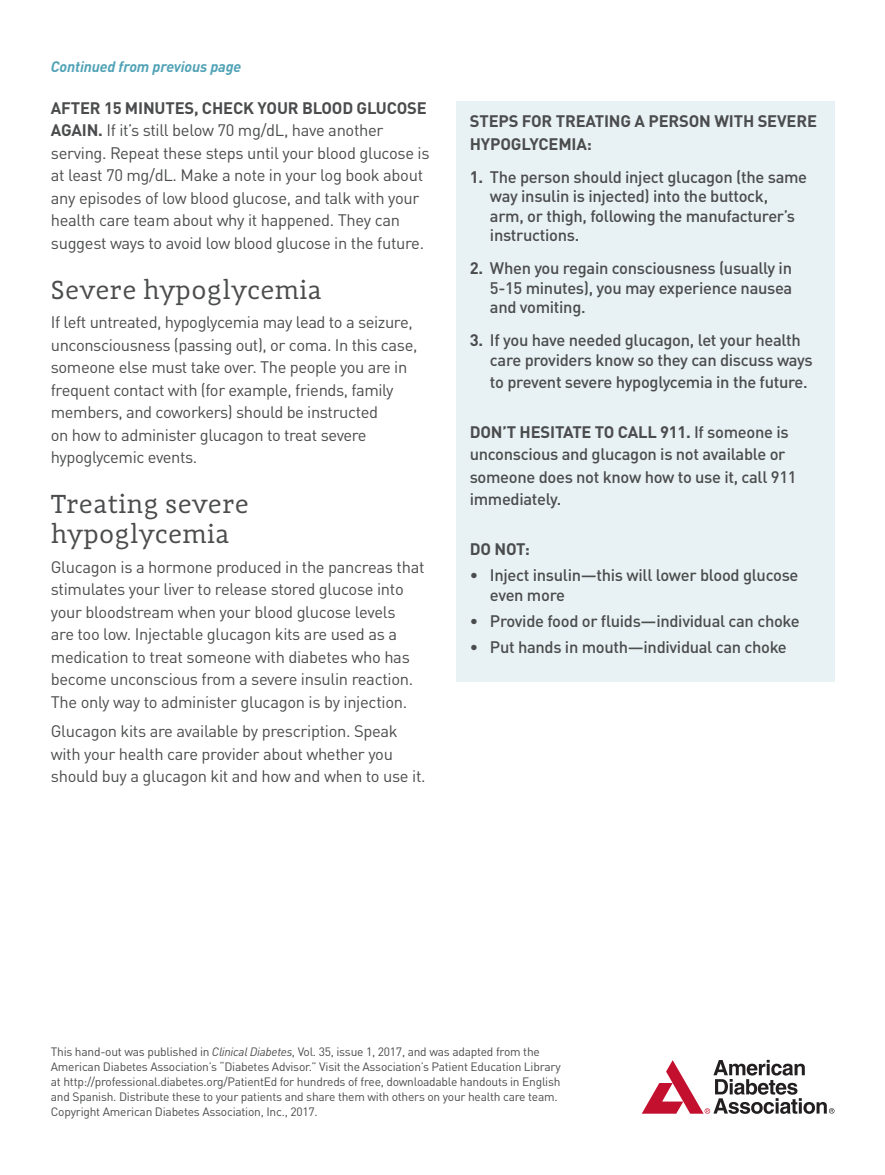
<style>
.page{position:relative;width:885px;height:1175px;background:#fff}
.page>*{position:absolute;margin:0;border:0;box-sizing:border-box;transform-origin:0 0}
.t1{font:27px/30px "Adagio Slab";letter-spacing:.01em;color:#4b4c4d}
.t2{font:16.5px/22.5px "DINOT";letter-spacing:-.02em;color:#4b4c4d}
.t3{font:500 16.5px/19.5px "DINOT";letter-spacing:-.02em;color:#4b4c4d}
.t4{font:700 16.5px/22.5px "DINOT";letter-spacing:-.01em;color:#4b4c4d}
.t5{font:italic 700 15px "DINOT";letter-spacing:-.01em;color:#50a2b6}
.t6{font:12px/15px "DINOT";letter-spacing:-.02em;color:#4b4c4d}
.s1{font-weight:700}
.s2{font-style:italic}
</style>
<div class="page">
<div style="left:456px;top:101px;width:378px;height:580px;background:#e8f1f4"></div>
<svg style="left:642px;top:1059px;width:192px;height:54px"></svg>
<p class="t5" style="left:51px;top:57px;width:192px">Continued from previous page</p>
<p class="t2" style="left:51px;top:96px;width:380px"><span class="s1">AFTER 15 MINUTES, CHECK YOUR BLOOD GLUCOSE AGAIN.</span> If it’s still below 70 mg/dL, have another serving. Repeat these steps until your blood glucose is at least 70 mg/dL. Make a note in your log book about any episodes of low blood glucose, and talk with your health care team about why it happened. They can suggest ways to avoid low blood glucose in the future.</p>
<p class="t1" style="left:51px;top:275px;width:272px">Severe hypoglycemia</p>
<p class="t2" style="left:51px;top:311px;width:368px">If left untreated, hypoglycemia may lead to a seizure, unconsciousness (passing out), or coma. In this case, someone else must take over. The people you are in frequent contact with (for example, friends, family members, and coworkers) should be instructed<br>on how to administer glucagon to treat severe hypoglycemic events.</p>
<p class="t1" style="left:51px;top:489px;width:200px">Treating severe hypoglycemia</p>
<p class="t2" style="left:51px;top:555px;width:375px">Glucagon is a hormone produced in the pancreas that stimulates your liver to release stored glucose into your bloodstream when your blood glucose levels<br>are too low. Injectable glucagon kits are used as a medication to treat someone with diabetes who has become unconscious from a severe insulin reaction.<br>The only way to administer glucagon is by injection.</p>
<p class="t2" style="left:51px;top:719px;width:376px">Glucagon kits are available by prescription. Speak with your health care provider about whether you should buy a glucagon kit and how and when to use it.</p>
<p class="t4" style="left:469px;top:109px;width:348px">STEPS FOR TREATING A PERSON WITH SEVERE<br>HYPOGLYCEMIA:</p>
<p class="t3" style="left:490px;top:166px;width:318px;text-indent:-20px"><span class="s1">1.</span> The person should inject glucagon (the same way insulin is injected) into the buttock,<br>arm, or thigh, following the manufacturer’s instructions.</p>
<p class="t3" style="left:490px;top:258px;width:304px;text-align:justify;text-indent:-20px"><span class="s1">2.</span> When you regain consciousness (usually in 5-15 minutes), you may experience nausea and vomiting.</p>
<p class="t3" style="left:490px;top:330px;width:324px;text-indent:-20px"><span class="s1">3.</span> If you have needed glucagon, let your health care providers know so they can discuss ways</p>
<p class="t3" style="left:490px;top:372px;width:319px">to prevent severe hypoglycemia in the future.</p>
<p class="t3" style="left:469px;top:420px;width:328px;line-height:22.5px"><span class="s1">DON’T HESITATE TO CALL 911.</span> If someone is unconscious and glucagon is not available or someone does not know how to use it, call 911 immediately.</p>
<p class="t4" style="left:469px;top:537px;width:62px">DO NOT:</p>
<p class="t3" style="left:490px;top:565px;width:310px;text-indent:-20px">• Inject insulin—this will lower blood glucose even more</p>
<p class="t3" style="left:469px;top:611px;width:331px">• Provide food or fluids—individual can choke</p>
<p class="t3" style="left:469px;top:637px;width:318px">• Put hands in mouth—individual can choke</p>
<p class="t6" style="left:51px;top:1043px;width:511px">This hand-out was published in <span class="s2">Clinical Diabetes</span>, Vol. 35, issue 1, 2017, and was adapted from the American Diabetes Association’s “Diabetes Advisor.” Visit the Association’s Patient Education Library at http://professional.diabetes.org/PatientEd for hundreds of free, downloadable handouts in English and Spanish. Distribute these to your patients and share them with others on your health care team.<br>Copyright American Diabetes Association, Inc., 2017.</p>
</div>
